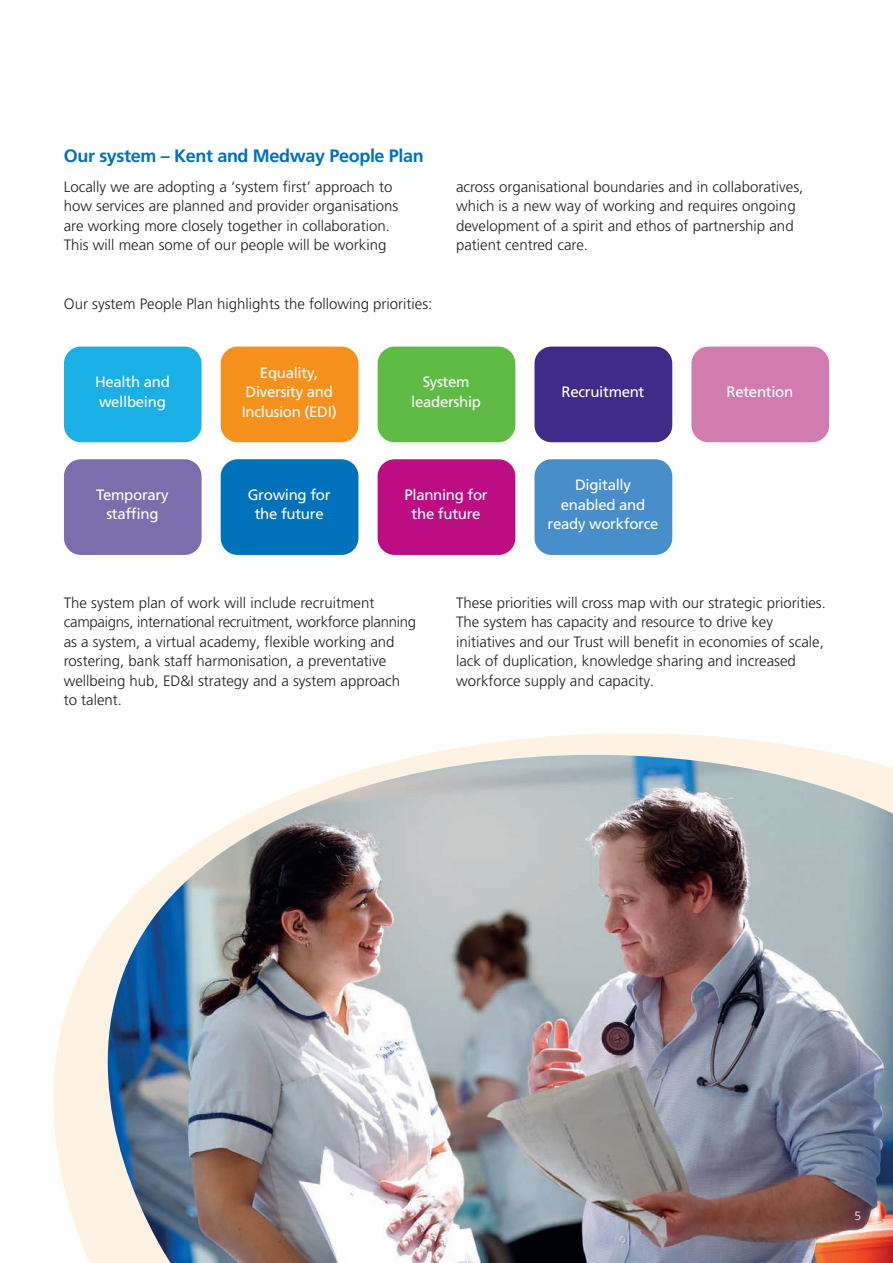
<style>
.page{position:relative;width:893px;height:1263px;background:#fff}
.page>*{position:absolute;margin:0;border:0;box-sizing:border-box;transform-origin:0 0}
.t1{font:700 18px "Frutiger LT Pro";letter-spacing:-.02em;color:#0072bc}
.t2{font:300 15px/19.5px "Frutiger LT Pro";color:#231f20}
.t3{font:15px/19.5px "Frutiger LT Pro";letter-spacing:-.02em;color:#fff;text-align:center}
.t4{font:300 12px "Frutiger LT Pro";color:#fff}
</style>
<div class="page">
<svg style="left:53px;top:733px;width:788px;height:509px"></svg>
<img style="left:81px;top:755px;width:812px;height:508px">
<div style="left:64px;top:347px;width:138px;height:95px;background:#1aafe5;border-radius:17px"></div>
<div style="left:691px;top:347px;width:138px;height:95px;background:#d17cae;border-radius:17px"></div>
<div style="left:221px;top:347px;width:137px;height:95px;background:#f6911e;border-radius:17px"></div>
<div style="left:64px;top:459px;width:138px;height:96px;background:#7c6ead;border-radius:17px"></div>
<div style="left:378px;top:347px;width:137px;height:95px;background:#60bb46;border-radius:17px"></div>
<div style="left:221px;top:459px;width:137px;height:96px;background:#0072bc;border-radius:17px"></div>
<div style="left:534px;top:347px;width:138px;height:95px;background:#402b89;border-radius:17px"></div>
<div style="left:378px;top:459px;width:137px;height:96px;background:#bc0d83;border-radius:17px"></div>
<div style="left:534px;top:459px;width:138px;height:96px;background:#478ecb;border-radius:17px"></div>
<p class="t1" style="left:64px;top:145px;width:362px">Our system – Kent and Medway People Plan</p>
<p class="t2" style="left:64px;top:177px;width:336px">Locally we are adopting a ‘system first’ approach to how services are planned and provider organisations are working more closely together in collaboration.<br>This will mean some of our people will be working</p>
<p class="t2" style="left:64px;top:294px;width:370px">Our system People Plan highlights the following priorities:</p>
<p class="t2" style="left:456px;top:177px;width:349px">across organisational boundaries and in collaboratives, which is a new way of working and requires ongoing development of a spirit and ethos of partnership and patient centred care.</p>
<h2 class="t3" style="left:242px;top:363px;width:96px">Equality,<br>Diversity and<br>Inclusion (EDI)</h2>
<h2 class="t3" style="left:95px;top:372px;width:76px;text-align:left">Health and wellbeing</h2>
<h2 class="t3" style="left:726px;top:382px;width:68px">Retention</h2>
<h2 class="t3" style="left:411px;top:372px;width:71px">System leadership</h2>
<h2 class="t3" style="left:562px;top:382px;width:84px">Recruitment</h2>
<h2 class="t3" style="left:96px;top:485px;width:74px">Temporary staffing</h2>
<h2 class="t3" style="left:248px;top:485px;width:84px">Growing for the future</h2>
<h2 class="t3" style="left:404px;top:485px;width:85px">Planning for the future</h2>
<h2 class="t3" style="left:548px;top:475px;width:112px">Digitally enabled and ready workforce</h2>
<p class="t2" style="left:64px;top:593px;width:354px">The system plan of work will include recruitment campaigns, international recruitment, workforce planning as a system, a virtual academy, flexible working and rostering, bank staff harmonisation, a preventative wellbeing hub, ED&amp;I strategy and a system approach to talent.</p>
<p class="t2" style="left:456px;top:593px;width:371px">These priorities will cross map with our strategic priorities.<br>The system has capacity and resource to drive key initiatives and our Trust will benefit in economies of scale, lack of duplication, knowledge sharing and increased workforce supply and capacity.</p>
<p class="t4" style="left:854px;top:1209px;width:8px">5</p>
</div>
